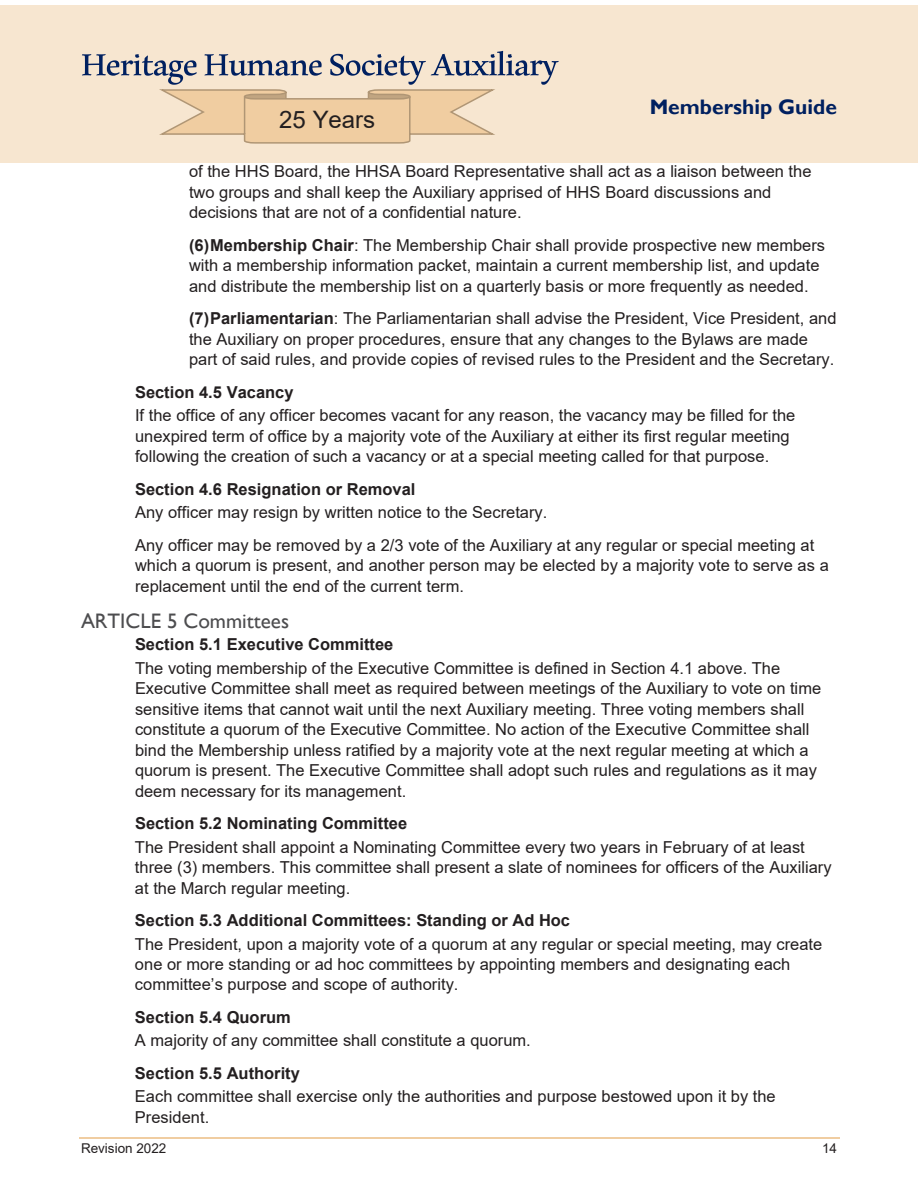
<style>
.page{position:relative;width:918px;height:1188px;background:#fff}
.page>*{position:absolute;margin:0;border:0;box-sizing:border-box;transform-origin:0 0}
.t1{font:54px "Aldhabi";letter-spacing:-.015em;color:#002060}
.t2{font:24px "Arial";color:#231f20}
.t3{font:21px "Gill Sans";color:#4d4d4f}
.t4{font:700 21px "Gill Sans";color:#002060}
.t5{font:16.5px/20.4px "Arial";color:#231f20}
.t6{font:700 16.5px "Arial";color:#231f20}
.t7{font:13.5px "Arial";color:#231f20}
.s1{font-weight:700}
</style>
<div class="page">
<div style="left:0;top:6px;width:918px;height:157px;background:#f7e6d0"></div>
<hr style="left:79px;top:1137px;width:760px;height:2px;background:#f0cda1">
<svg style="left:159px;top:89px;width:336px;height:55px"></svg>
<h1 class="t1" style="left:81px;top:18px;width:479px">Heritage Humane Society Auxiliary</h1>
<p class="t4" style="left:650px;top:94px;width:189px">Membership Guide</p>
<h2 class="t2" style="left:279px;top:103px;width:98px">25 Years</h2>
<p class="t5" style="left:189px;top:161px;width:624px">of the HHS Board, the HHSA Board Representative shall act as a liaison between the two groups and shall keep the Auxiliary apprised of HHS Board discussions and decisions that are not of a confidential nature.</p>
<p class="t5" style="left:189px;top:235px;width:638px"><span class="s1">(6)Membership Chair</span>: The Membership Chair shall provide prospective new members with a membership information packet, maintain a current membership list, and update and distribute the membership list on a quarterly basis or more frequently as needed.</p>
<p class="t5" style="left:189px;top:308px;width:649px"><span class="s1">(7)Parliamentarian</span>: The Parliamentarian shall advise the President, Vice President, and the Auxiliary on proper procedures, ensure that any changes to the Bylaws are made part of said rules, and provide copies of revised rules to the President and the Secretary.</p>
<p class="t6" style="left:135px;top:380px;width:160px">Section 4.5 Vacancy</p>
<p class="t5" style="left:135px;top:405px;width:662px">If the office of any officer becomes vacant for any reason, the vacancy may be filled for the unexpired term of office by a majority vote of the Auxiliary at either its first regular meeting following the creation of such a vacancy or at a special meeting called for that purpose.</p>
<p class="t6" style="left:135px;top:477px;width:282px">Section 4.6 Resignation or Removal</p>
<p class="t5" style="left:135px;top:496px;width:681px;line-height:32.5px">Any officer may resign by written notice to the Secretary.<br>Any officer may be removed by a 2/3 vote of the Auxiliary at any regular or special meeting at</p>
<p class="t5" style="left:135px;top:555px;width:695px">which a quorum is present, and another person may be elected by a majority vote to serve as a replacement until the end of the current term.</p>
<p class="t3" style="left:81px;top:609px;width:210px">ARTICLE 5 Committees</p>
<p class="t6" style="left:135px;top:633px;width:260px">Section 5.1 Executive Committee</p>
<p class="t5" style="left:135px;top:658px;width:688px">The voting membership of the Executive Committee is defined in Section 4.1 above. The Executive Committee shall meet as required between meetings of the Auxiliary to vote on time sensitive items that cannot wait until the next Auxiliary meeting. Three voting members shall constitute a quorum of the Executive Committee. No action of the Executive Committee shall bind the Membership unless ratified by a majority vote at the next regular meeting at which a quorum is present. The Executive Committee shall adopt such rules and regulations as it may deem necessary for its management.</p>
<p class="t6" style="left:135px;top:812px;width:274px">Section 5.2 Nominating Committee</p>
<p class="t5" style="left:135px;top:837px;width:698px">The President shall appoint a Nominating Committee every two years in February of at least three (3) members. This committee shall present a slate of nominees for officers of the Auxiliary at the March regular meeting.</p>
<p class="t6" style="left:135px;top:909px;width:437px">Section 5.3 Additional Committees: Standing or Ad Hoc</p>
<p class="t5" style="left:135px;top:933px;width:689px">The President, upon a majority vote of a quorum at any regular or special meeting, may create one or more standing or ad hoc committees by appointing members and designating each committee’s purpose and scope of authority.</p>
<p class="t6" style="left:135px;top:1006px;width:157px">Section 5.4 Quorum</p>
<p class="t5" style="left:135px;top:1030px;width:397px">A majority of any committee shall constitute a quorum.</p>
<p class="t6" style="left:135px;top:1061px;width:166px">Section 5.5 Authority</p>
<p class="t5" style="left:135px;top:1086px;width:642px">Each committee shall exercise only the authorities and purpose bestowed upon it by the<br>President.</p>
<p class="t7" style="left:81px;top:1139px;width:87px">Revision 2022</p>
<p class="t7" style="left:822px;top:1139px;width:16px">14</p>
</div>
